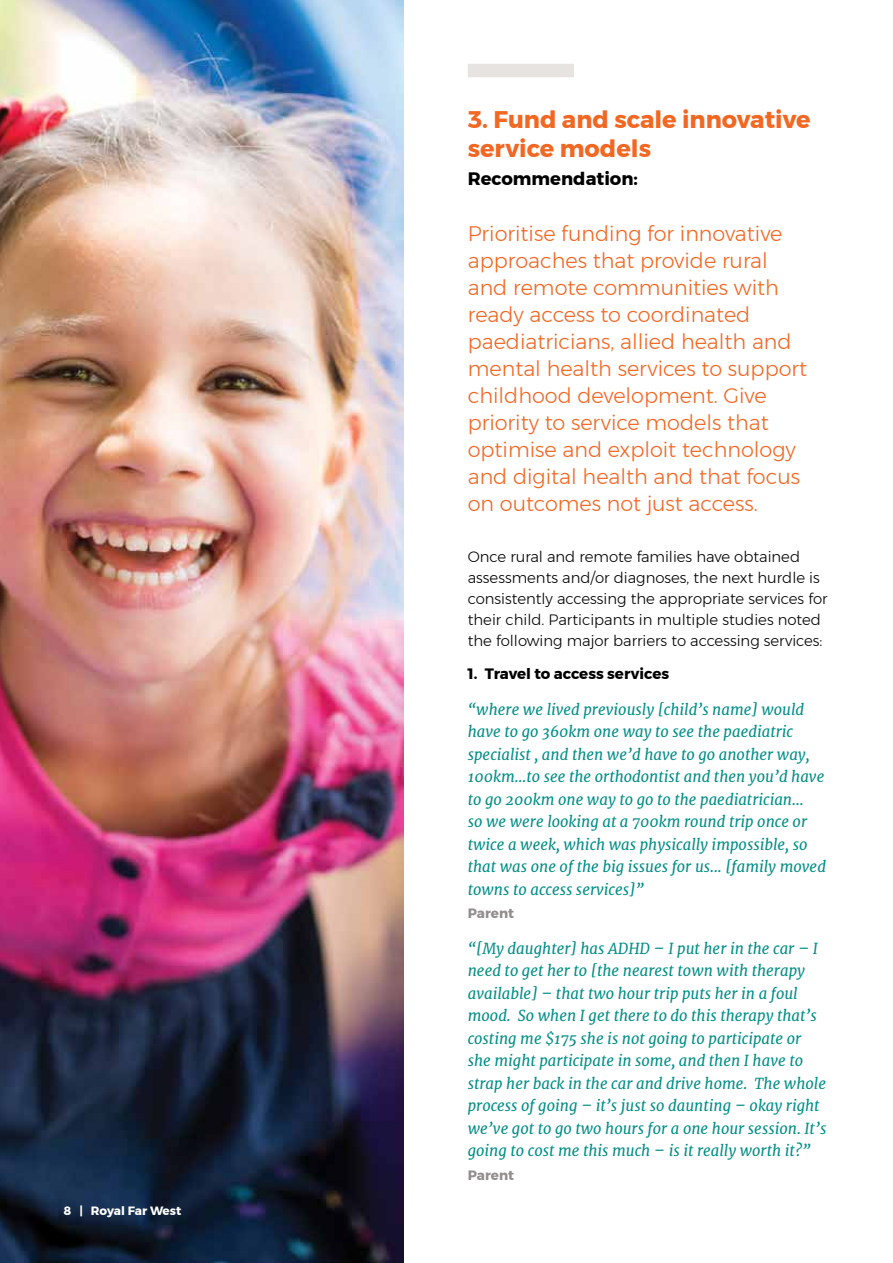
<style>
.page{position:relative;width:893px;height:1263px;background:#fff}
.page>*{position:absolute;margin:0;border:0;box-sizing:border-box;transform-origin:0 0}
.t1{font:700 24px/28.5px "Montserrat";color:#f26722}
.t2{font:300 21px/27px "Montserrat";color:#f26722}
.t3{font:700 18px "Montserrat";color:#000}
.t4{font:italic 15px/22.5px "Merriweather";color:#008e86}
.t5{font:300 15px/21px "Montserrat";color:#000}
.t6{font:700 15px "Montserrat";color:#000}
.t7{font:700 13.5px "Montserrat";color:#918e8d}
.t8{font:700 12px "Montserrat";color:#fff}
</style>
<div class="page">
<div style="left:468px;top:64px;width:106px;height:13px;background:#e7e3e1"></div>
<img style="left:0;top:0;width:404px;height:1263px">
<p class="t8" style="left:64px;top:1201px;width:119px">8 | Royal Far West</p>
<h1 class="t1" style="left:468px;top:106px;width:344px">3. Fund and scale innovative service models</h1>
<p class="t3" style="left:468px;top:164px;width:172px">Recommendation:</p>
<p class="t2" style="left:468px;top:220px;width:341px">Prioritise funding for innovative approaches that provide rural and remote communities with ready access to coordinated paediatricians, allied health and mental health services to support childhood development. Give priority to service models that optimise and exploit technology and digital health and that focus on outcomes not just access.</p>
<p class="t5" style="left:468px;top:546px;width:361px">Once rural and remote families have obtained assessments and/or diagnoses, the next hurdle is consistently accessing the appropriate services for their child. Participants in multiple studies noted the following major barriers to accessing services:</p>
<p class="t6" style="left:468px;top:662px;width:203px">1. Travel to access services</p>
<p class="t4" style="left:468px;top:698px;width:360px">“where we lived previously [child’s name] would have to go 360km one way to see the paediatric specialist , and then we’d have to go another way, 100km…to see the orthodontist and then you’d have to go 200km one way to go to the paediatrician…<br>so we were looking at a 700km round trip once or twice a week, which was physically impossible, so that was one of the big issues for us... [family moved towns to access services]”</p>
<p class="t7" style="left:468px;top:903px;width:48px">Parent</p>
<p class="t4" style="left:468px;top:937px;width:360px">“[My daughter] has ADHD – I put her in the car – I need to get her to [the nearest town with therapy available] – that two hour trip puts her in a foul mood. So when I get there to do this therapy that’s costing me $175 she is not going to participate or she might participate in some, and then I have to strap her back in the car and drive home. The whole process of going – it’s just so daunting – okay right we’ve got to go two hours for a one hour session. It’s going to cost me this much – is it really worth it?”</p>
<p class="t7" style="left:468px;top:1164px;width:48px">Parent</p>
</div>
